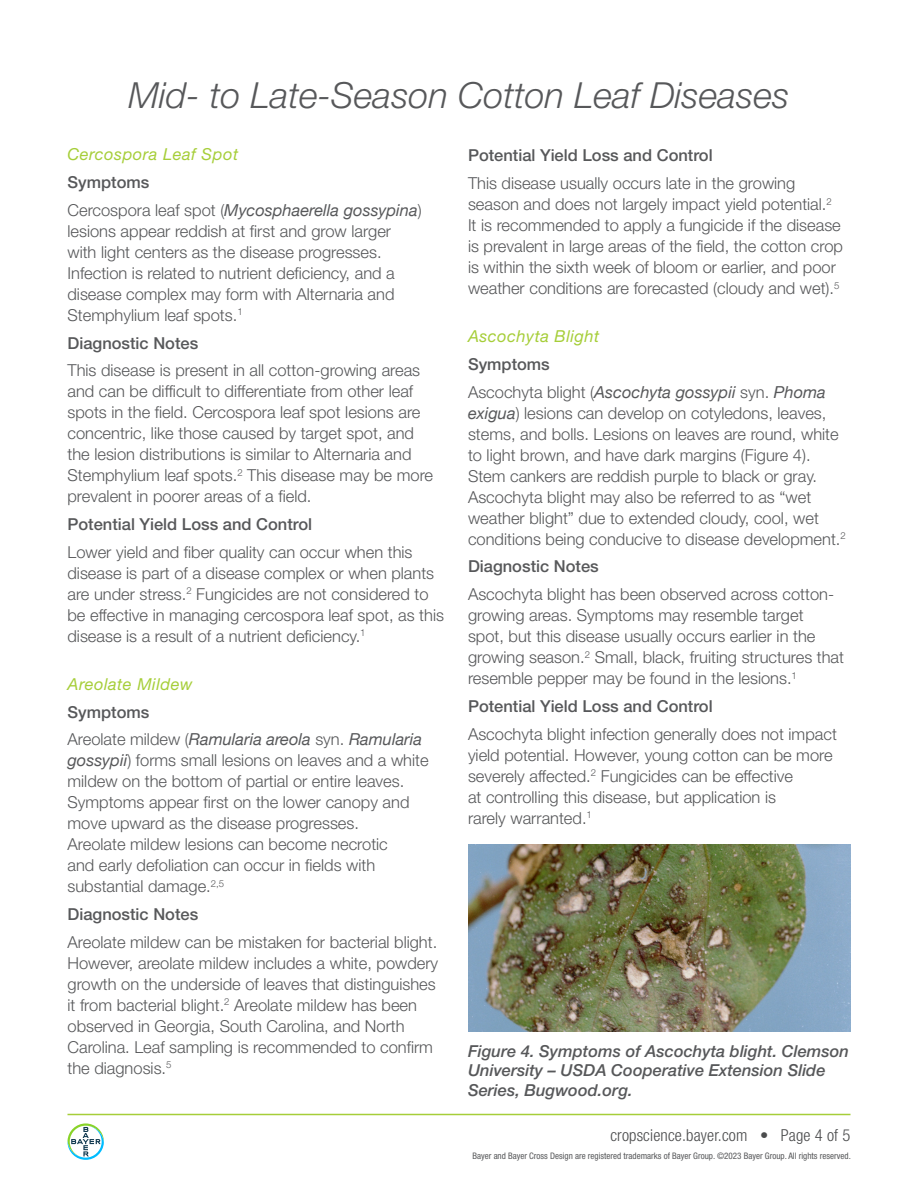
<style>
.page{position:relative;width:918px;height:1188px;background:#fff}
.page>*{position:absolute;margin:0;border:0;box-sizing:border-box;transform-origin:0 0}
.Title__Bayer{font:italic 300 36px "Helvetica Neue LT Pro";color:#57585a}
.Universal_Text{font:300 16.5px/21px "Helvetica Neue";color:#57585a}
.Universal_Text-2{font:500 16.5px "Helvetica Neue";color:#57585a}
.Universal_Caption{font:italic 500 16.5px/19.5px "Helvetica Neue LT Pro";color:#57585a}
.Subhead__Bayer{font:italic 16.5px "Helvetica Neue LT Pro";letter-spacing:.03em;color:#a6ce39}
.t1{font:300 condensed 16.5px "Helvetica Neue LT Std";letter-spacing:.01em;color:#4b4c4d}
.t2{font:condensed 9px "Helvetica Neue LT Std";color:#57585a}
.s1{font-weight:400;font-style:italic}
</style>
<div class="page">
<svg style="left:68px;top:1123px;width:36px;height:37px"></svg>
<hr style="left:68px;top:1114px;width:782px;height:1px;background:#a6ce39">
<img style="left:468px;top:844px;width:382px;height:188px">
<p class="Title__Bayer" style="left:129px;top:74px;width:662px">Mid- to Late-Season Cotton Leaf Diseases</p>
<p class="Subhead__Bayer" style="left:68px;top:144px;width:172px">Cercospora Leaf Spot</p>
<p class="Universal_Text-2" style="left:68px;top:172px;width:83px">Symptoms</p>
<p class="Universal_Text" style="left:68px;top:199px;width:356px">Cercospora leaf spot (<span class="s1">Mycosphaerella gossypina</span>) lesions appear reddish at first and grow larger with light centers as the disease progresses.<br>Infection is related to nutrient deficiency, and a disease complex may form with Alternaria and Stemphylium leaf spots.<sup>1</sup></p>
<p class="Universal_Text-2" style="left:68px;top:333px;width:132px">Diagnostic Notes</p>
<p class="Universal_Text" style="left:68px;top:360px;width:367px">This disease is present in all cotton-growing areas and can be difficult to differentiate from other leaf spots in the field. Cercospora leaf spot lesions are concentric, like those caused by target spot, and the lesion distributions is similar to Alternaria and Stemphylium leaf spots.<sup>2</sup> This disease may be more prevalent in poorer areas of a field.</p>
<p class="Universal_Text-2" style="left:68px;top:514px;width:246px">Potential Yield Loss and Control</p>
<p class="Universal_Text" style="left:68px;top:541px;width:378px">Lower yield and fiber quality can occur when this disease is part of a disease complex or when plants are under stress.<sup>2</sup> Fungicides are not considered to be effective in managing cercospora leaf spot, as this disease is a result of a nutrient deficiency.<sup>1</sup></p>
<p class="Subhead__Bayer" style="left:68px;top:674px;width:127px">Areolate Mildew</p>
<p class="Universal_Text-2" style="left:68px;top:702px;width:83px">Symptoms</p>
<p class="Universal_Text" style="left:68px;top:729px;width:363px">Areolate mildew (<span class="s1">Ramularia areola</span> syn. <span class="s1">Ramularia gossypii</span>) forms small lesions on leaves and a white mildew on the bottom of partial or entire leaves.<br>Symptoms appear first on the lower canopy and move upward as the disease progresses.<br>Areolate mildew lesions can become necrotic<br>and early defoliation can occur in fields with substantial damage.<sup>2,5</sup></p>
<p class="Universal_Text-2" style="left:68px;top:904px;width:132px">Diagnostic Notes</p>
<p class="Universal_Text" style="left:68px;top:931px;width:372px">Areolate mildew can be mistaken for bacterial blight.<br>However, areolate mildew includes a white, powdery growth on the underside of leaves that distinguishes it from bacterial blight.<sup>2</sup> Areolate mildew has been observed in Georgia, South Carolina, and North Carolina. Leaf sampling is recommended to confirm the diagnosis.<sup>5</sup></p>
<p class="Universal_Text-2" style="left:468px;top:146px;width:246px">Potential Yield Loss and Control</p>
<p class="Universal_Text" style="left:468px;top:172px;width:377px">This disease usually occurs late in the growing season and does not largely impact yield potential.<sup>2<br></sup>It is recommended to apply a fungicide if the disease is prevalent in large areas of the field, the cotton crop is within the sixth week of bloom or earlier, and poor weather conditions are forecasted (cloudy and wet).<sup>5</sup></p>
<p class="Subhead__Bayer" style="left:468px;top:326px;width:133px">Ascochyta Blight</p>
<p class="Universal_Text-2" style="left:468px;top:354px;width:83px">Symptoms</p>
<p class="Universal_Text" style="left:468px;top:381px;width:379px">Ascochyta blight (<span class="s1">Ascochyta gossypii</span> syn. <span class="s1">Phoma exigua</span>) lesions can develop on cotyledons, leaves, stems, and bolls. Lesions on leaves are round, white to light brown, and have dark margins (Figure 4).<br>Stem cankers are reddish purple to black or gray.<br>Ascochyta blight may also be referred to as “wet weather blight” due to extended cloudy, cool, wet conditions being conducive to disease development.<sup>2</sup></p>
<p class="Universal_Text-2" style="left:468px;top:557px;width:132px">Diagnostic Notes</p>
<p class="Universal_Text" style="left:468px;top:583px;width:378px">Ascochyta blight has been observed across cotton&shy;growing areas. Symptoms may resemble target<br>spot, but this disease usually occurs earlier in the growing season.<sup>2</sup> Small, black, fruiting structures that resemble pepper may be found in the lesions.<sup>1</sup></p>
<p class="Universal_Text-2" style="left:468px;top:696px;width:246px">Potential Yield Loss and Control</p>
<p class="Universal_Text" style="left:468px;top:723px;width:370px">Ascochyta blight infection generally does not impact yield potential. However, young cotton can be more severely affected.<sup>2</sup> Fungicides can be effective<br>at controlling this disease, but application is<br>rarely warranted.<sup>1</sup></p>
<p class="Universal_Caption" style="left:468px;top:1041px;width:383px">Figure 4. Symptoms of Ascochyta blight. Clemson<br>University – USDA Cooperative Extension Slide<br>Series, Bugwood.org.</p>
<p class="t1" style="left:610px;top:1126px;width:242px">cropscience.bayer.com • Page 4 of 5</p>
<p class="t2" style="left:473px;top:1150px;width:380px">Bayer and Bayer Cross Design are registered trademarks of Bayer Group. ©2023 Bayer Group. All rights reserved.</p>
</div>
